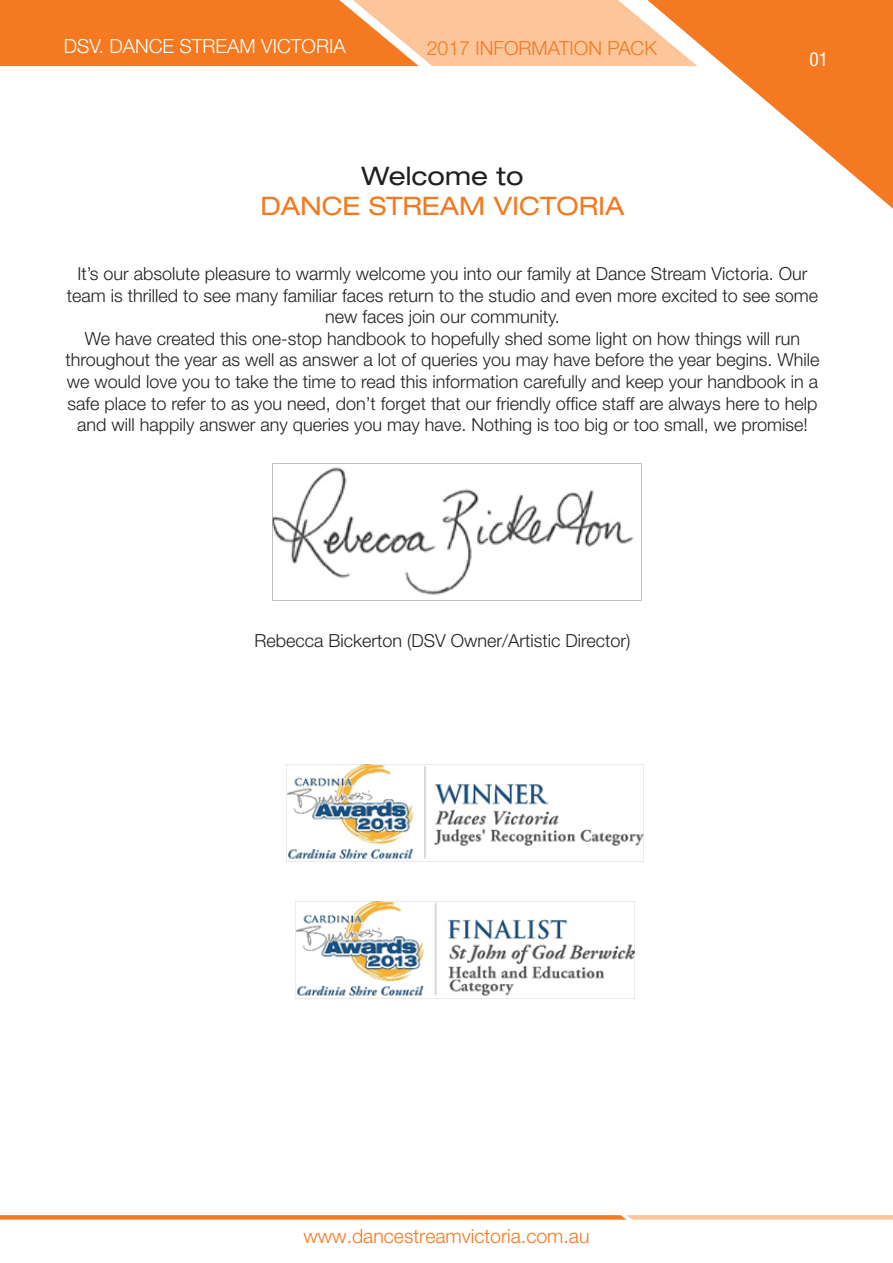
<style>
.page{position:relative;width:893px;height:1263px;background:#fff}
.page>*{position:absolute;margin:0;border:0;box-sizing:border-box;transform-origin:0 0}
.t1{font:expanded 25.5px "Helvetica Neue LT Pro";color:#f47920}
.t2{font:expanded 25.5px "Helvetica Neue LT Pro";color:#231f20}
.t3{font:300 19.5px "Helvetica Neue LT Pro";color:#f47920}
.t4{font:300 19.5px "Helvetica Neue LT Pro";color:#fff}
.t5{font:condensed 19.5px "Helvetica Neue LT Pro";color:#fff}
.t6{font:300 18px/21.6px "Helvetica Neue LT Pro";color:#231f20;text-align:center}
</style>
<div class="page">
<img style="left:286px;top:764px;width:358px;height:98px">
<img style="left:295px;top:901px;width:340px;height:98px">
<img style="left:272px;top:463px;width:370px;height:138px">
<svg style="left:0;top:0;width:647px;height:66px;background:#f79a55"></svg>
<svg style="left:647px;top:0;width:246px;height:209px"></svg>
<svg style="left:0;top:1215px;width:893px;height:5px;background:#f79a57"></svg>
<p class="t4" style="left:64px;top:34px;width:283px">DSV. DANCE STREAM VICTORIA</p>
<p class="t3" style="left:427px;top:36px;width:232px">2017 INFORMATION PACK</p>
<h1 class="t2" style="left:361px;top:161px;width:163px">Welcome to</h1>
<h1 class="t1" style="left:260px;top:191px;width:366px">DANCE STREAM VICTORIA</h1>
<p class="t5" style="left:809px;top:48px;width:20px">01</p>
<p class="t6" style="left:65px;top:262px;width:755px">It’s our absolute pleasure to warmly welcome you into our family at Dance Stream Victoria. Our team is thrilled to see many familiar faces return to the studio and even more excited to see some new faces join our community.<br>We have created this one-stop handbook to hopefully shed some light on how things will run throughout the year as well as answer a lot of queries you may have before the year begins. While we would love you to take the time to read this information carefully and keep your handbook in a safe place to refer to as you need, don’t forget that our friendly office staff are always here to help and will happily answer any queries you may have. Nothing is too big or too small, we promise!</p>
<p class="t6" style="left:254px;top:630px;width:378px">Rebecca Bickerton (DSV Owner/Artistic Director)</p>
<p class="t3" style="left:303px;top:1224px;width:288px">www.dancestreamvictoria.com.au</p>
</div>
